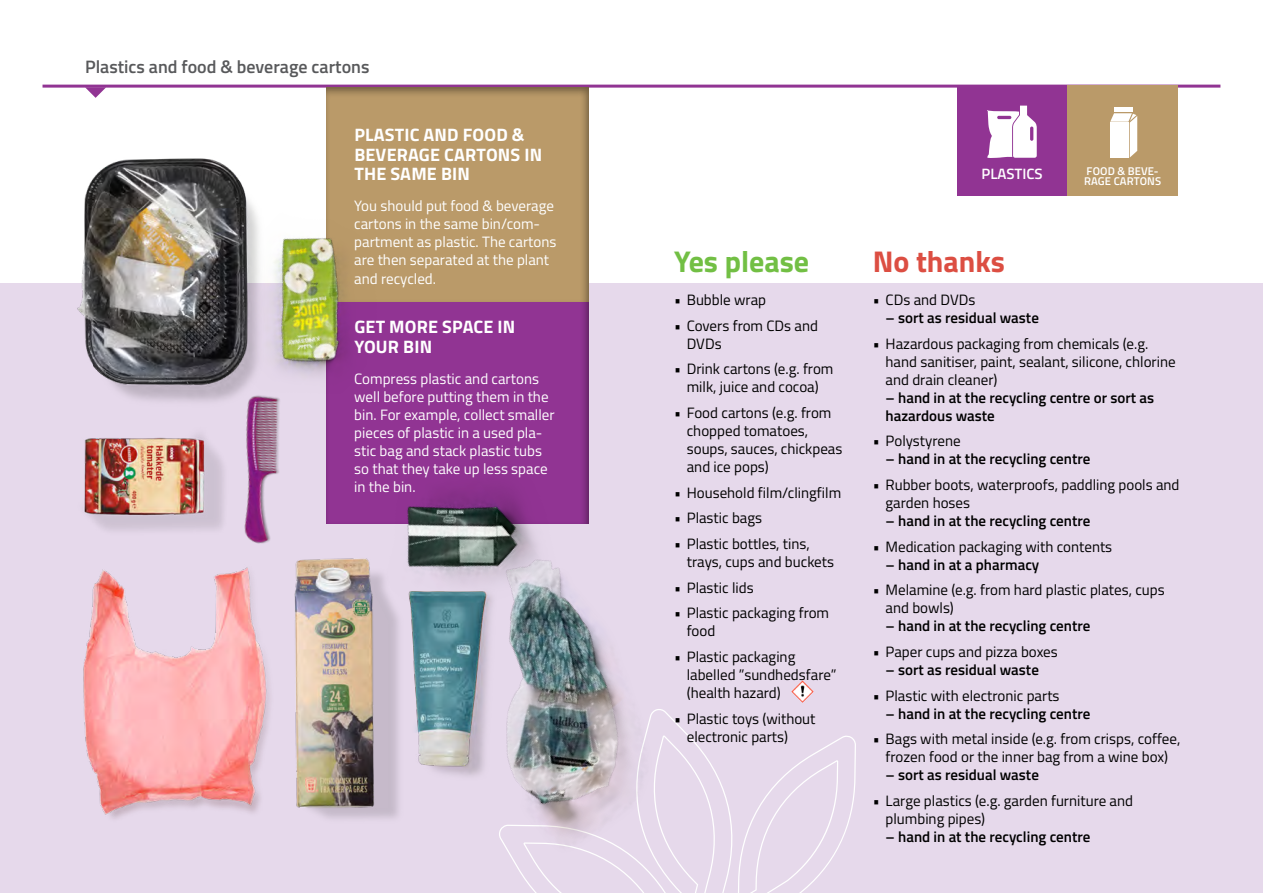
<style>
.page{position:relative;width:1263px;height:893px;background:#fff}
.page>*{position:absolute;margin:0;border:0;box-sizing:border-box;transform-origin:0 0}
.Ja_tak_H3{font:700 30px "Titillium";color:#72bf44}
.Nej_tak_H3{font:700 30px "Titillium";color:#dc4e42}
.FAKTABOKS_H1{font:700 18px/19.5px "Titillium";letter-spacing:.01em;color:#fff}
.H2_-_Top_fraktionsnavn{font:600 18px "Titillium";color:#58595b}
.Faktaboks_brød{font:700 18px/19.5px "Titillium";letter-spacing:.01em;color:#fff}
.Bulletliste{font:15px/18px "Titillium";color:#000}
.Faktaboks_brød-2{font:15px/18px "Titillium";color:#fff}
.Bulletliste-2{font:600 15px/18px "Titillium";color:#000}
.t1{font:600 15px "Titillium";color:#fff}
.t2{font:600 11.25px/10.5px "Titillium";letter-spacing:.01em;color:#fff}
</style>
<div class="page">
<div style="left:0;top:283px;width:1263px;height:610px;background:#e6d9eb"></div>
<svg style="left:86px;top:88px;width:20px;height:10px"></svg>
<hr style="left:43px;top:85px;width:1177px;height:3px;background:#913493">
<svg style="left:527px;top:735px;width:329px;height:158px"></svg>
<div style="left:314px;top:91px;width:289px;height:434px;background:#000;opacity:.4"></div>
<div style="left:314px;top:76px;width:289px;height:227px;background:#000;opacity:.4"></div>
<img style="left:791px;top:680px;width:23px;height:23px">
<div style="left:957px;top:85px;width:110px;height:111px;background:#913493"></div>
<svg style="left:987px;top:106px;width:50px;height:52px"></svg>
<div style="left:1067px;top:85px;width:111px;height:111px;background:#ba9a69"></div>
<hr style="left:1114px;top:108px;width:18px;height:4px;background:#fff">
<svg style="left:1110px;top:113px;width:27px;height:45px"></svg>
<img style="left:83px;top:584px;width:187px;height:235px">
<img style="left:499px;top:662px;width:233px;height:220px">
<img style="left:77px;top:158px;width:165px;height:233px">
<img style="left:413px;top:667px;width:75px;height:109px">
<img style="left:294px;top:576px;width:93px;height:245px">
<img style="left:182px;top:185px;width:247px;height:200px">
<img style="left:174px;top:365px;width:165px;height:211px">
<img style="left:84px;top:419px;width:187px;height:165px">
<img style="left:324px;top:385px;width:284px;height:282px">
<h2 class="H2_-_Top_fraktionsnavn" style="left:85px;top:53px;width:286px">Plastics and food &amp; beverage cartons</h2>
<p class="FAKTABOKS_H1" style="left:354px;top:124px;width:189px">PLASTIC AND FOOD &amp;<br>BEVERAGE CARTONS IN<br>THE SAME BIN</p>
<p class="Faktaboks_brød-2" style="left:354px;top:196px;width:204px">You should put food &amp; beverage cartons in the same bin/com&shy;partment as plastic. The cartons are then separated at the plant</p>
<p class="Faktaboks_brød-2" style="left:354px;top:269px;width:83px">and recycled.</p>
<p class="Faktaboks_brød" style="left:354px;top:316px;width:163px">GET MORE SPACE IN<br>YOUR BIN</p>
<p class="Faktaboks_brød-2" style="left:354px;top:369px;width:202px">Compress plastic and cartons well before putting them in the bin. For example, collect smaller pieces of plastic in a used pla&shy;stic bag and stack plastic tubs so that they take up less space in the bin.</p>
<h3 class="Ja_tak_H3" style="left:674px;top:238px;width:137px">Yes please</h3>
<p class="Bulletliste" style="left:674px;top:290px;width:94px">• Bubble wrap</p>
<p class="Bulletliste" style="left:687px;top:316px;width:133px;text-indent:-13px">• Covers from CDs and<br>DVDs</p>
<p class="Bulletliste" style="left:674px;top:359px;width:161px;text-align:center">• Drink cartons (e.g. from milk, juice and cocoa)</p>
<p class="Bulletliste" style="left:687px;top:403px;width:157px;text-indent:-13px">• Food cartons (e.g. from chopped tomatoes, soups, sauces, chickpeas and ice pops)</p>
<p class="Bulletliste" style="left:674px;top:483px;width:169px">• Household film/clingfilm</p>
<p class="Bulletliste" style="left:674px;top:508px;width:90px">• Plastic bags</p>
<p class="Bulletliste" style="left:687px;top:534px;width:149px;text-indent:-13px">• Plastic bottles, tins, trays, cups and buckets</p>
<p class="Bulletliste" style="left:674px;top:578px;width:81px">• Plastic lids</p>
<p class="Bulletliste" style="left:687px;top:603px;width:144px;text-indent:-13px">• Plastic packaging from food</p>
<p class="Bulletliste" style="left:687px;top:647px;width:151px;text-indent:-13px">• Plastic packaging labelled ”sundhedsfare” (health hazard)</p>
<p class="Bulletliste" style="left:687px;top:709px;width:130px;text-indent:-13px">• Plastic toys (without electronic parts)</p>
<p class="t1" style="left:981px;top:162px;width:63px">PLASTICS</p>
<p class="t2" style="left:1084px;top:165px;width:78px">FOOD &amp; BEVE-<br>RAGE CARTONS</p>
<h3 class="Nej_tak_H3" style="left:873px;top:238px;width:134px">No thanks</h3>
<p class="Bulletliste" style="left:873px;top:290px;width:104px">• CDs and DVDs</p>
<p class="Bulletliste-2" style="left:885px;top:308px;width:155px">– sort as residual waste</p>
<p class="Bulletliste" style="left:885px;top:334px;width:292px;text-indent:-13px">• Hazardous packaging from chemicals (e.g. hand sanitiser, paint, sealant, silicone, chlorine and drain cleaner)</p>
<p class="Bulletliste-2" style="left:885px;top:388px;width:270px">– hand in at the recycling centre or sort as hazardous waste</p>
<p class="Bulletliste" style="left:873px;top:431px;width:89px">• Polystyrene</p>
<p class="Bulletliste-2" style="left:885px;top:449px;width:206px">– hand in at the recycling centre</p>
<p class="Bulletliste" style="left:885px;top:475px;width:295px;text-indent:-13px">• Rubber boots, waterproofs, paddling pools and garden hoses</p>
<p class="Bulletliste-2" style="left:885px;top:511px;width:206px">– hand in at the recycling centre</p>
<p class="Bulletliste" style="left:873px;top:537px;width:241px">• Medication packaging with contents</p>
<p class="Bulletliste-2" style="left:885px;top:555px;width:155px">– hand in at a pharmacy</p>
<p class="Bulletliste" style="left:885px;top:580px;width:281px;text-indent:-13px">• Melamine (e.g. from hard plastic plates, cups and bowls)</p>
<p class="Bulletliste-2" style="left:885px;top:616px;width:206px">– hand in at the recycling centre</p>
<p class="Bulletliste" style="left:873px;top:642px;width:186px">• Paper cups and pizza boxes</p>
<p class="Bulletliste-2" style="left:885px;top:660px;width:155px">– sort as residual waste</p>
<p class="Bulletliste" style="left:873px;top:686px;width:188px">• Plastic with electronic parts</p>
<p class="Bulletliste-2" style="left:885px;top:704px;width:206px">– hand in at the recycling centre</p>
<p class="Bulletliste" style="left:873px;top:729px;width:309px;text-align:center">• Bags with metal inside (e.g. from crisps, coffee, frozen food or the inner bag from a wine box)</p>
<p class="Bulletliste-2" style="left:885px;top:765px;width:155px">– sort as residual waste</p>
<p class="Bulletliste" style="left:885px;top:791px;width:249px;text-indent:-13px">• Large plastics (e.g. garden furniture and plumbing pipes)</p>
<p class="Bulletliste-2" style="left:885px;top:827px;width:206px">– hand in at the recycling centre</p>
</div>
